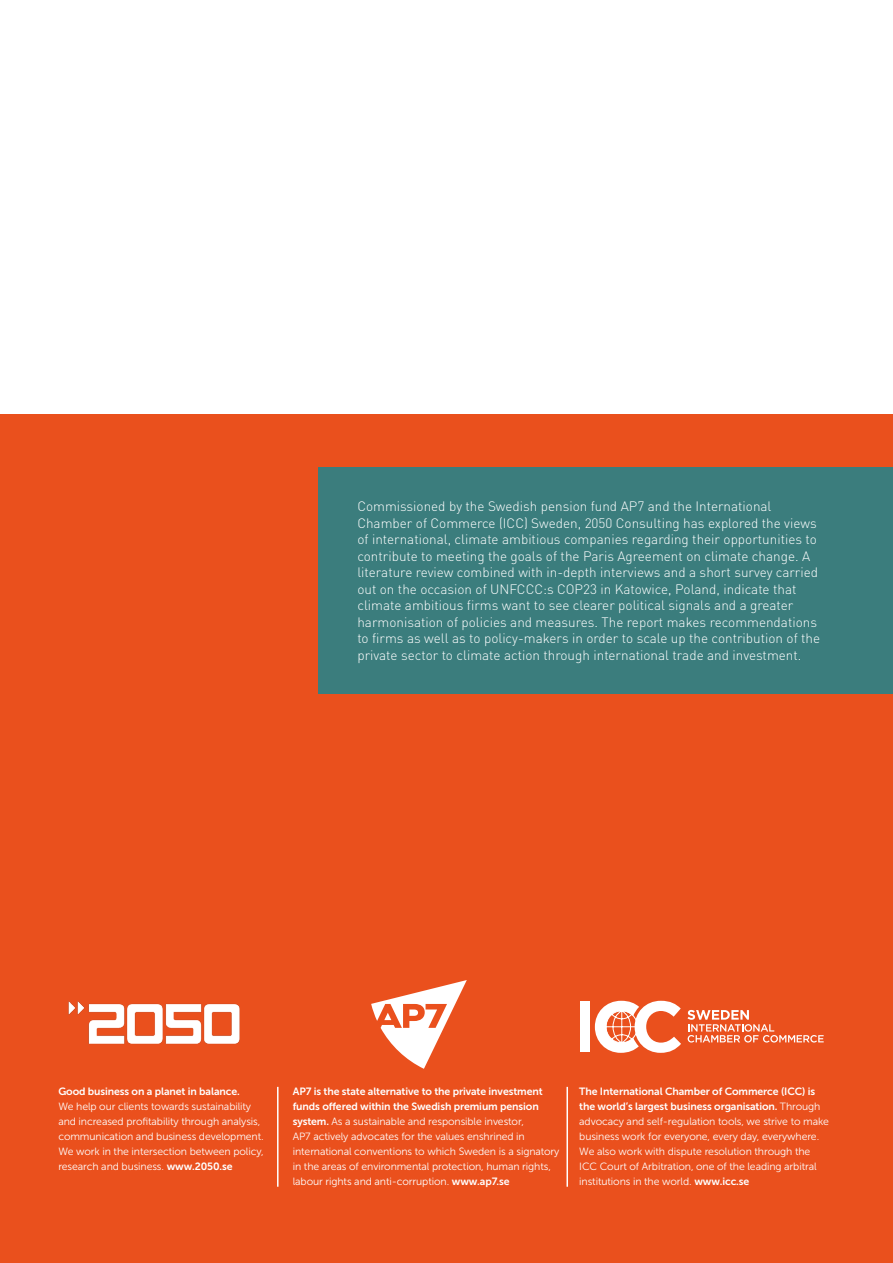
<style>
.page{position:relative;width:893px;height:1263px;background:#fff}
.page>*{position:absolute;margin:0;border:0;box-sizing:border-box;transform-origin:0 0}
.t1{font:300 13.5px/16.5px "DIN";color:#fff}
.t2{font:10.5px/15px "Museo Sans 300";letter-spacing:-.01em;color:#fff}
.t3{font:10.5px/15px "Museo Sans 700";letter-spacing:-.01em;color:#fff}
.s1{font-family:"Museo Sans 700"}
.s2{font-family:"Museo Sans 300"}
</style>
<div class="page">
<div style="left:0;top:414px;width:893px;height:849px;background:#ea501d"></div>
<div style="left:319px;top:468px;width:574px;height:226px;background:#3b7d7d"></div>
<img style="left:68px;top:1001px;width:172px;height:43px">
<hr style="left:277px;top:1087px;width:2px;height:100px;background:#fff">
<hr style="left:566px;top:1087px;width:2px;height:100px;background:#fff">
<svg style="left:371px;top:980px;width:96px;height:89px"></svg>
<div style="left:580px;top:1002px;width:10px;height:50px;background:#fff"></div>
<svg style="left:595px;top:1001px;width:86px;height:52px"></svg>
<svg style="left:687px;top:1010px;width:137px;height:32px"></svg>
<p class="t1" style="left:357px;top:498px;width:464px">Commissioned by the Swedish pension fund AP7 and the International Chamber of Commerce (ICC) Sweden, 2050 Consulting has explored the views of international, climate ambitious companies regarding their opportunities to contribute to meeting the goals of the Paris Agreement on climate change. A literature review combined with in-depth interviews and a short survey carried out on the occasion of UNFCCC:s COP23 in Katowice, Poland, indicate that climate ambitious firms want to see clearer political signals and a greater harmonisation of policies and measures. The report makes recommendations to firms as well as to policy-makers in order to scale up the contribution of the private sector to climate action through international trade and investment.</p>
<p class="t3" style="left:58px;top:1083px;width:183px">Good business on a planet in balance.</p>
<p class="t2" style="left:58px;top:1099px;width:207px">We help our clients towards sustainability and increased profitability through analysis, communication and business development.<br>We work in the intersection between policy, research and business. <span class="s1">www.2050.se</span></p>
<p class="t3" style="left:293px;top:1083px;width:251px">AP7 is the state alternative to the private investment funds offered within the Swedish premium pension</p>
<p class="t2" style="left:293px;top:1114px;width:268px"><span class="s1">system.</span> As a sustainable and responsible investor,<br>AP7 actively advocates for the values enshrined in international conventions to which Sweden is a signatory in the areas of environmental protection, human rights, labour rights and anti-corruption. <span class="s1">www.ap7.se</span></p>
<p class="t3" style="left:579px;top:1083px;width:243px">The International Chamber of Commerce (ICC) is the world’s largest business organisation. <span class="s2">Through</span></p>
<p class="t2" style="left:579px;top:1114px;width:251px">advocacy and self-regulation tools, we strive to make business work for everyone, every day, everywhere.<br>We also work with dispute resolution through the ICC Court of Arbitration, one of the leading arbitral institutions in the world. <span class="s1">www.icc.se</span></p>
</div>
